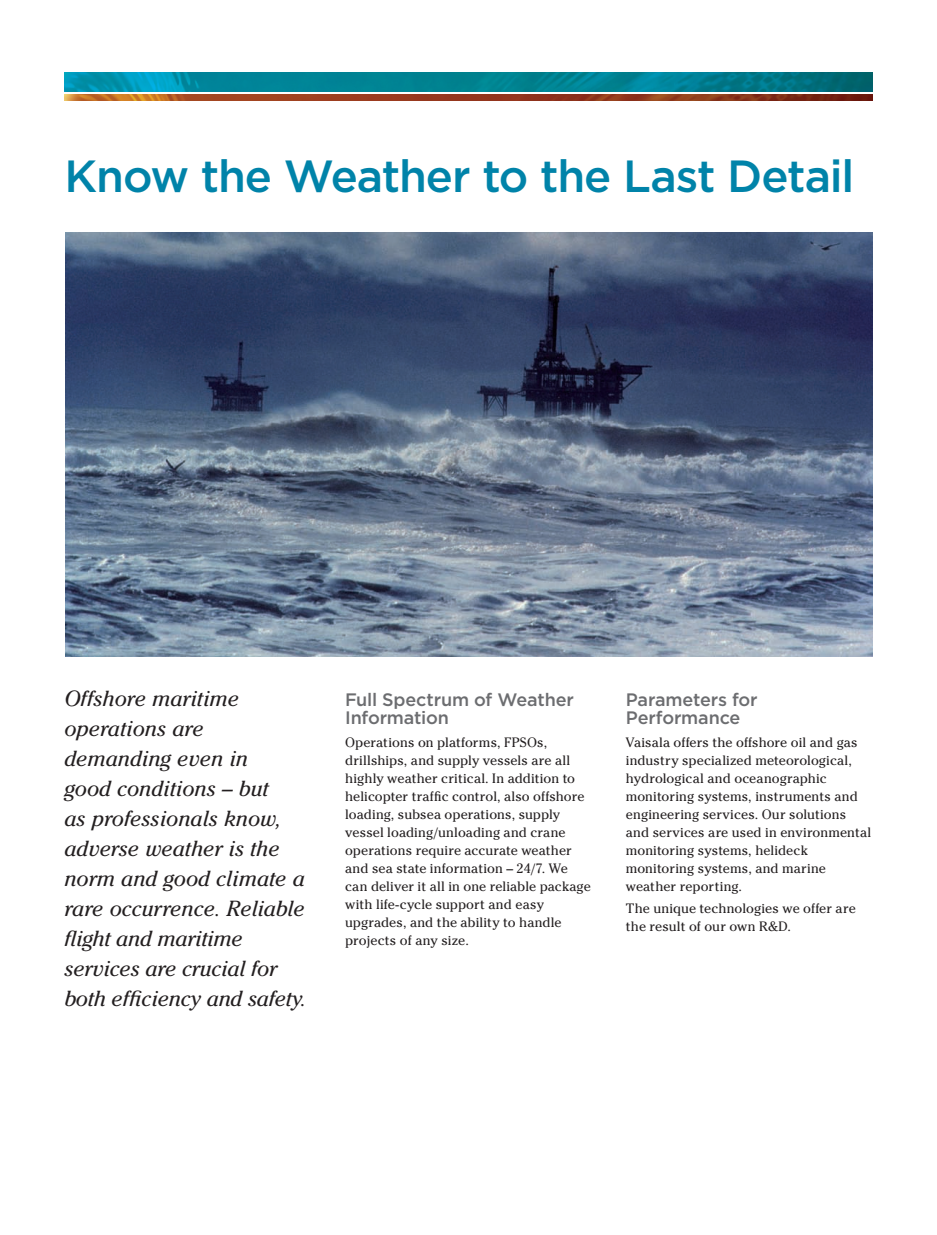
<style>
.page{position:relative;width:937px;height:1235px;background:#fff}
.page>*{position:absolute;margin:0;border:0;box-sizing:border-box;transform-origin:0 0}
.t1{font:500 45px "Gotham";letter-spacing:-.025em;color:#0083a9}
.t2{font:italic 21.75px/30px "Cheltenham Std";color:#231f20}
.t3{font:500 18px/18px "Gotham";letter-spacing:-.01em;color:#6c6d70}
.t4{font:13.5px/18px "Cheltenham Std";letter-spacing:.005em;color:#231f20}
</style>
<div class="page">
<img style="left:64px;top:73px;width:808px;height:18px">
<img style="left:64px;top:94px;width:808px;height:6px">
<img style="left:65px;top:233px;width:807px;height:423px">
<h1 class="t1" style="left:64px;top:159px;width:791px">Know the Weather to the Last Detail</h1>
<p class="t2" style="left:64px;top:685px;width:244px">Offshore maritime operations are demanding even in<br>good conditions – but<br>as professionals know, adverse weather is the norm and good climate a rare occurrence. Reliable flight and maritime services are crucial for both efficiency and safety.</p>
<h3 class="t3" style="left:345px;top:692px;width:230px">Full Spectrum of Weather<br>Information</h3>
<p class="t4" style="left:345px;top:734px;width:247px">Operations on platforms, FPSOs, drillships, and supply vessels are all highly weather critical. In addition to helicopter traffic control, also offshore loading, subsea operations, supply vessel loading/unloading and crane operations require accurate weather and sea state information – 24/7. We can deliver it all in one reliable package with life-cycle support and easy upgrades, and the ability to handle projects of any size.</p>
<h3 class="t3" style="left:626px;top:692px;width:133px">Parameters for<br>Performance</h3>
<p class="t4" style="left:626px;top:734px;width:247px">Vaisala offers the offshore oil and gas industry specialized meteorological, hydrological and oceanographic monitoring systems, instruments and engineering services. Our solutions and services are used in environmental monitoring systems, helideck monitoring systems, and marine weather reporting.</p>
<p class="t4" style="left:626px;top:900px;width:231px">The unique technologies we offer are the result of our own R&amp;D.</p>
</div>
